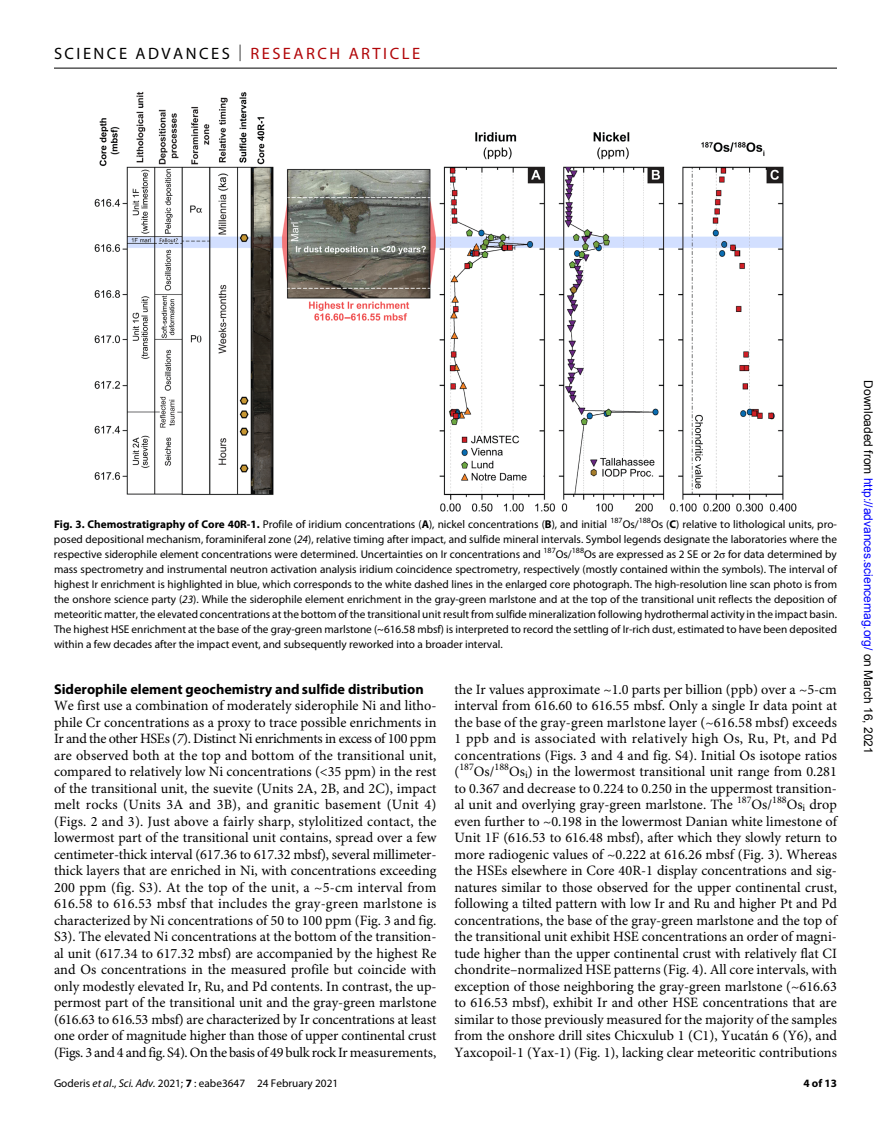
<style>
.page{position:relative;width:891px;height:1134px;background:#fff}
.page>*{position:absolute;margin:0;border:0;box-sizing:border-box;transform-origin:0 0}
.t1{font:16.5px "Myriad Pro 5";letter-spacing:.15em;color:#000}
.t2{font:14.25px/16.5px "Minion Pro";color:#000;text-align:justify}
.t3{font:700 14.25px "Myriad Pro";color:#000}
.t4{font:12px "Arial";color:#00f}
.t5{font:11.25px/15px "Myriad Pro";color:#000;text-align:justify}
.t6{font:11.25px "Myriad Pro 4";color:#000}
.t7{font:700 11.25px "Myriad Pro";color:#000}
.s1{font-family:"Myriad Pro";font-weight:300}
.s2{color:#b10508}
.s3{font-weight:700}
.s4{font-style:italic}
.s5{font-family:"Myriad Pro";font-style:italic}
.s6{font-family:"Myriad Pro";font-weight:700}
.s7{color:#000}
</style>
<div class="page">
<hr style="left:54px;top:68px;width:783px;height:1px;background:#000">
<img style="left:94px;top:91px;width:703px;height:420px">
<p class="t1" style="left:54px;top:40px;width:368px">SCIENCE ADVANCES <span class="s1">|</span> <span class="s2">RESEARCH ARTICLE</span></p>
<p class="t5" style="left:54px;top:516px;width:785px"><span class="s3">Fig. 3. Chemostratigraphy of Core 40R-1.</span> Profile of iridium concentrations (<span class="s3">A</span>), nickel concentrations (<span class="s3">B</span>), and initial <sup>187</sup>Os/<sup>188</sup>Os (<span class="s3">C</span>) relative to lithological units, pro&shy;posed depositional mechanism, foraminiferal zone (<span class="s4">24</span>), relative timing after impact, and sulfide mineral intervals. Symbol legends designate the laboratories where the respective siderophile element concentrations were determined. Uncertainties on Ir concentrations and <sup>187</sup>Os/<sup>188</sup>Os are expressed as 2 SE or 2▲ for data determined by mass spectrometry and instrumental neutron activation analysis iridium coincidence spectrometry, respectively (mostly contained within the symbols). The interval of highest Ir enrichment is highlighted in blue, which corresponds to the white dashed lines in the enlarged core photograph. The high-resolution line scan photo is from the onshore science party (<span class="s4">23</span>). While the siderophile element enrichment in the gray-green marlstone and at the top of the transitional unit reflects the deposition of meteoritic matter, the elevated concentrations at the bottom of the transitional unit result from sulfide mineralization following hydrothermal activity in the impact basin.<br>The highest HSE enrichment at the base of the gray-green marlstone (~616.58 mbsf) is interpreted to record the settling of Ir-rich dust, estimated to have been deposited within a few decades after the impact event, and subsequently reworked into a broader interval.</p>
<p class="t3" style="left:54px;top:677px;width:371px">Siderophile element geochemistry and sulfide distribution</p>
<p class="t2" style="left:54px;top:699px;width:384px">We first use a combination of moderately siderophile Ni and litho&shy;phile Cr concentrations as a proxy to trace possible enrichments in Ir and the other HSEs (<span class="s4">7</span>). Distinct Ni enrichments in excess of 100 ppm are observed both at the top and bottom of the transitional unit, compared to relatively low Ni concentrations (&lt;35 ppm) in the rest of the transitional unit, the suevite (Units 2A, 2B, and 2C), impact melt rocks (Units 3A and 3B), and granitic basement (Unit 4) (Figs. 2 and 3). Just above a fairly sharp, stylolitized contact, the lowermost part of the transitional unit contains, spread over a few centimeter-thick interval (617.36 to 617.32 mbsf), several millimeter&shy;thick layers that are enriched in Ni, with concentrations exceeding 200 ppm (fig. S3). At the top of the unit, a ~5-cm interval from 616.58 to 616.53 mbsf that includes the gray-green marlstone is characterized by Ni concentrations of 50 to 100 ppm (Fig. 3 and fig.<br>S3). The elevated Ni concentrations at the bottom of the transition&shy;al unit (617.34 to 617.32 mbsf) are accompanied by the highest Re and Os concentrations in the measured profile but coincide with only modestly elevated Ir, Ru, and Pd contents. In contrast, the up&shy;permost part of the transitional unit and the gray-green marlstone (616.63 to 616.53 mbsf) are characterized by Ir concentrations at least one order of magnitude higher than those of upper continental crust (Figs. 3 and 4 and fig. S4). On the basis of 49 bulk rock Ir measurements,</p>
<p class="t6" style="left:54px;top:1074px;width:286px">Goderis <span class="s5">et al</span>., <span class="s5">Sci. Adv.</span> 2021; <span class="s6">7</span> : eabe3647 24 February 2021</p>
<p class="t2" style="left:454px;top:682px;width:384px">the Ir values approximate ~1.0 parts per billion (ppb) over a ~5-cm interval from 616.60 to 616.55 mbsf. Only a single Ir data point at the base of the gray-green marlstone layer (~616.58 mbsf) exceeds 1 ppb and is associated with relatively high Os, Ru, Pt, and Pd concentrations (Figs. 3 and 4 and fig. S4). Initial Os isotope ratios (<sup>187</sup>Os/<sup>188</sup>Os<sub>i</sub>) in the lowermost transitional unit range from 0.281 to 0.367 and decrease to 0.224 to 0.250 in the uppermost transition&shy;al unit and overlying gray-green marlstone. The <sup>187</sup>Os/<sup>188</sup>Os<sub>i</sub> drop even further to ~0.198 in the lowermost Danian white limestone of Unit 1F (616.53 to 616.48 mbsf), after which they slowly return to more radiogenic values of ~0.222 at 616.26 mbsf (Fig. 3). Whereas the HSEs elsewhere in Core 40R-1 display concentrations and sig&shy;natures similar to those observed for the upper continental crust, following a tilted pattern with low Ir and Ru and higher Pt and Pd concentrations, the base of the gray-green marlstone and the top of the transitional unit exhibit HSE concentrations an order of magni&shy;tude higher than the upper continental crust with relatively flat CI chondrite–normalized HSE patterns (Fig. 4). All core intervals, with exception of those neighboring the gray-green marlstone (~616.63 to 616.53 mbsf), exhibit Ir and other HSE concentrations that are similar to those previously measured for the majority of the samples from the onshore drill sites Chicxulub 1 (C1), Yucatán 6 (Y6), and Yaxcopoil-1 (Yax-1) (Fig. 1), lacking clear meteoritic contributions</p>
<p class="t7" style="left:803px;top:1074px;width:35px">4 of 13</p>
<p class="t4" style="left:876px;top:380px;width:375px;rotate:90deg"><span class="s7">Downloaded from</span> http://advances.sciencemag.org/ <span class="s7">on March 16, 2021</span></p>
</div>
